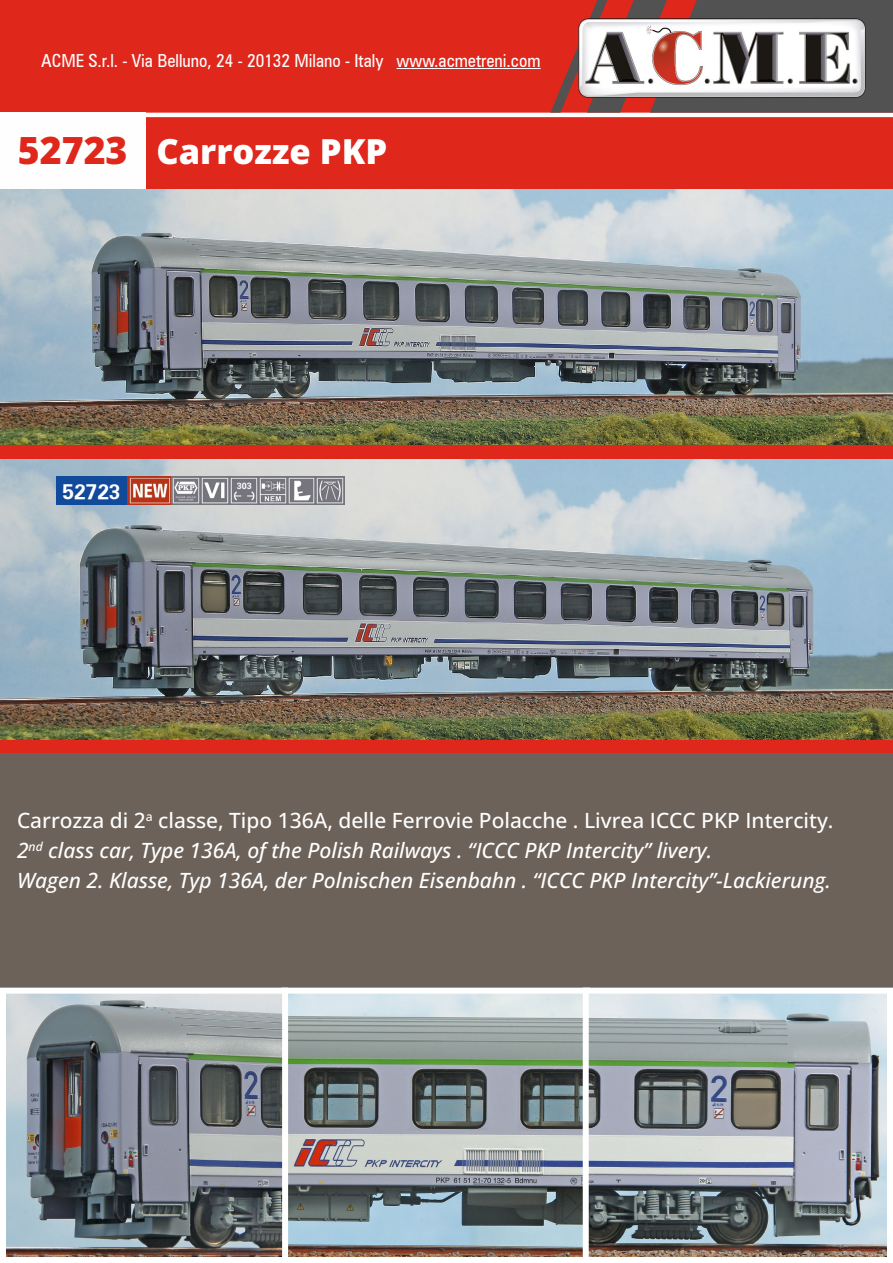
<style>
.page{position:relative;width:893px;height:1263px;background:#fff}
.page>*{position:absolute;margin:0;border:0;box-sizing:border-box;transform-origin:0 0}
.t1{font:800 34.5px "Open Sans";color:#fff}
.t2{font:italic 500 21px/30px "Open Sans";color:#fff}
.t3{font:21px "Zurich Bold BT";color:#fff}
.t4{font:condensed 18px "Zurich BT";color:#fff}
.t5{font:9px "Zurich Bold BT";color:#fff}
.s1{font-size:37.5px;color:#df271c}
.s2{font-style:normal}
</style>
<div class="page">
<div style="left:0;top:0;width:893px;height:189px;background:#df271c"></div>
<div style="left:0;top:444px;width:893px;height:819px;background:#df271c"></div>
<hr style="left:88px;top:113px;width:805px;height:4px;background:#fefefe">
<div style="left:0;top:113px;width:145px;height:76px;background:#fefefe"></div>
<svg style="left:550px;top:0;width:343px;height:113px"></svg>
<img style="left:575px;top:17px;width:291px;height:82px">
<div style="left:0;top:753px;width:893px;height:280px;background:#6d625a"></div>
<hr style="left:397px;top:68px;width:144px;height:1px;background:#fff">
<img style="left:0;top:189px;width:893px;height:255px">
<img style="left:0;top:459px;width:893px;height:281px">
<img style="left:291px;top:987px;width:289px;height:276px">
<img style="left:580px;top:987px;width:313px;height:276px">
<img style="left:0;top:987px;width:291px;height:276px">
<div style="left:56px;top:476px;width:71px;height:29px;background:#114a9b"></div>
<img style="left:127px;top:476px;width:217px;height:29px">
<p class="t4" style="left:41px;top:49px;width:501px">ACME S.r.l. - Via Belluno, 24 - 20132 Milano - Italy www.acmetreni.com</p>
<h1 class="t1" style="left:18px;top:125px;width:371px"><span class="s1">52723</span> Carrozze PKP</h1>
<p class="t3" style="left:63px;top:478px;width:60px">52723</p>
<p class="t5" style="left:237px;top:480px;width:16px">303</p>
<p class="t2" style="left:17px;top:804px;width:818px"><span class="s2">Carrozza di 2</span><sup>a</sup> <span class="s2">classe, Tipo 136A, delle Ferrovie Polacche . Livrea ICCC PKP Intercity.<br></span>2<sup>nd</sup> class car, Type 136A, of the Polish Railways . “ICCC PKP Intercity” livery.<br>Wagen 2. Klasse, Typ 136A, der Polnischen Eisenbahn . “ICCC PKP Intercity”-Lackierung.</p>
</div>
